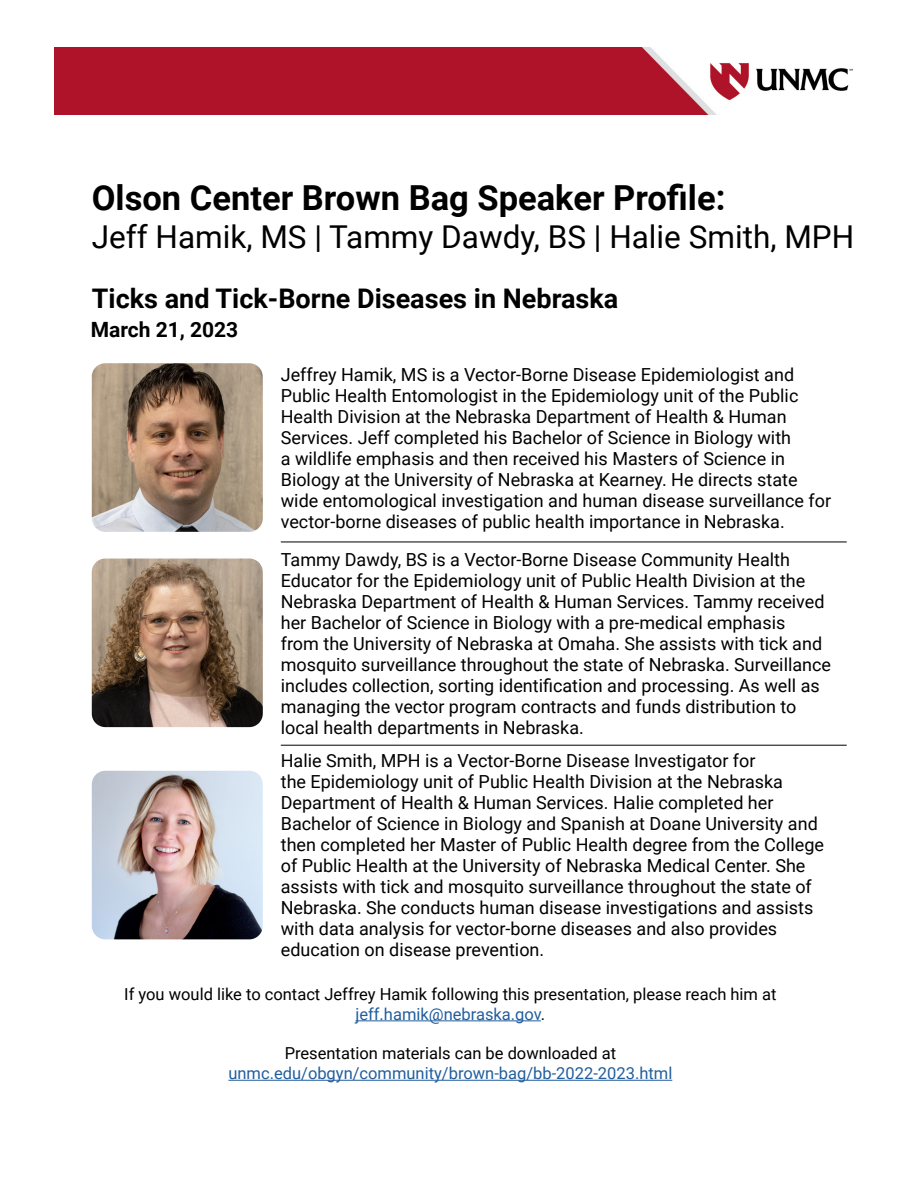
<style>
.page{position:relative;width:918px;height:1188px;background:#fff}
.page>*{position:absolute;margin:0;border:0;box-sizing:border-box;transform-origin:0 0}
.t1{font:700 34.5px "Roboto";color:#000}
.t2{font:31.5px "Roboto";color:#000}
.t3{font:700 27px "Roboto";color:#000}
.t4{font:700 21px "Roboto";color:#000}
.t5{font:18px/21px "Roboto";color:#000}
.t6{font:16.5px/19.8px "Roboto";color:#000;text-align:center}
.t7{font:16.5px "Roboto";color:#215e9e}
.s1{color:#215e9e}
</style>
<div class="page">
<hr style="left:355px;top:1020px;width:186px;height:1px;background:#215e9e">
<hr style="left:228px;top:1080px;width:444px;height:1px;background:#215e9e">
<img style="left:92px;top:363px;width:171px;height:169px">
<img style="left:54px;top:48px;width:799px;height:66px">
<img style="left:92px;top:559px;width:171px;height:168px">
<img style="left:92px;top:771px;width:171px;height:168px">
<hr style="left:281px;top:745px;width:566px;height:1px;background:#000">
<hr style="left:281px;top:542px;width:566px;height:1px;background:#000">
<h1 class="t1" style="left:92px;top:174px;width:635px">Olson Center Brown Bag Speaker Profile:</h1>
<h2 class="t2" style="left:92px;top:215px;width:764px">Jeff Hamik, MS | Tammy Dawdy, BS | Halie Smith, MPH</h2>
<h3 class="t3" style="left:92px;top:279px;width:528px">Ticks and Tick-Borne Diseases in Nebraska</h3>
<p class="t4" style="left:91px;top:314px;width:149px">March 21, 2023</p>
<p class="t5" style="left:281px;top:363px;width:552px">Jeffrey Hamik, MS is a Vector-Borne Disease Epidemiologist and Public Health Entomologist in the Epidemiology unit of the Public Health Division at the Nebraska Department of Health &amp; Human Services. Jeff completed his Bachelor of Science in Biology with<br>a wildlife emphasis and then received his Masters of Science in Biology at the University of Nebraska at Kearney. He directs state wide entomological investigation and human disease surveillance for vector-borne diseases of public health importance in Nebraska.</p>
<p class="t5" style="left:281px;top:548px;width:552px">Tammy Dawdy, BS is a Vector-Borne Disease Community Health Educator for the Epidemiology unit of Public Health Division at the Nebraska Department of Health &amp; Human Services. Tammy received her Bachelor of Science in Biology with a pre-medical emphasis<br>from the University of Nebraska at Omaha. She assists with tick and mosquito surveillance throughout the state of Nebraska. Surveillance includes collection, sorting identification and processing. As well as managing the vector program contracts and funds distribution to local health departments in Nebraska.</p>
<p class="t5" style="left:281px;top:750px;width:545px">Halie Smith, MPH is a Vector-Borne Disease Investigator for<br>the Epidemiology unit of Public Health Division at the Nebraska Department of Health &amp; Human Services. Halie completed her Bachelor of Science in Biology and Spanish at Doane University and then completed her Master of Public Health degree from the College of Public Health at the University of Nebraska Medical Center. She assists with tick and mosquito surveillance throughout the state of Nebraska. She conducts human disease investigations and assists with data analysis for vector-borne diseases and also provides education on disease prevention.</p>
<p class="t6" style="left:124px;top:983px;width:654px">If you would like to contact Jeffrey Hamik following this presentation, please reach him at <span class="s1">jeff.hamik@nebraska.gov</span>.</p>
<p class="t6" style="left:285px;top:1043px;width:333px">Presentation materials can be downloaded at</p>
<p class="t7" style="left:228px;top:1062px;width:445px">unmc.edu/obgyn/community/brown-bag/bb-2022-2023.html</p>
</div>
